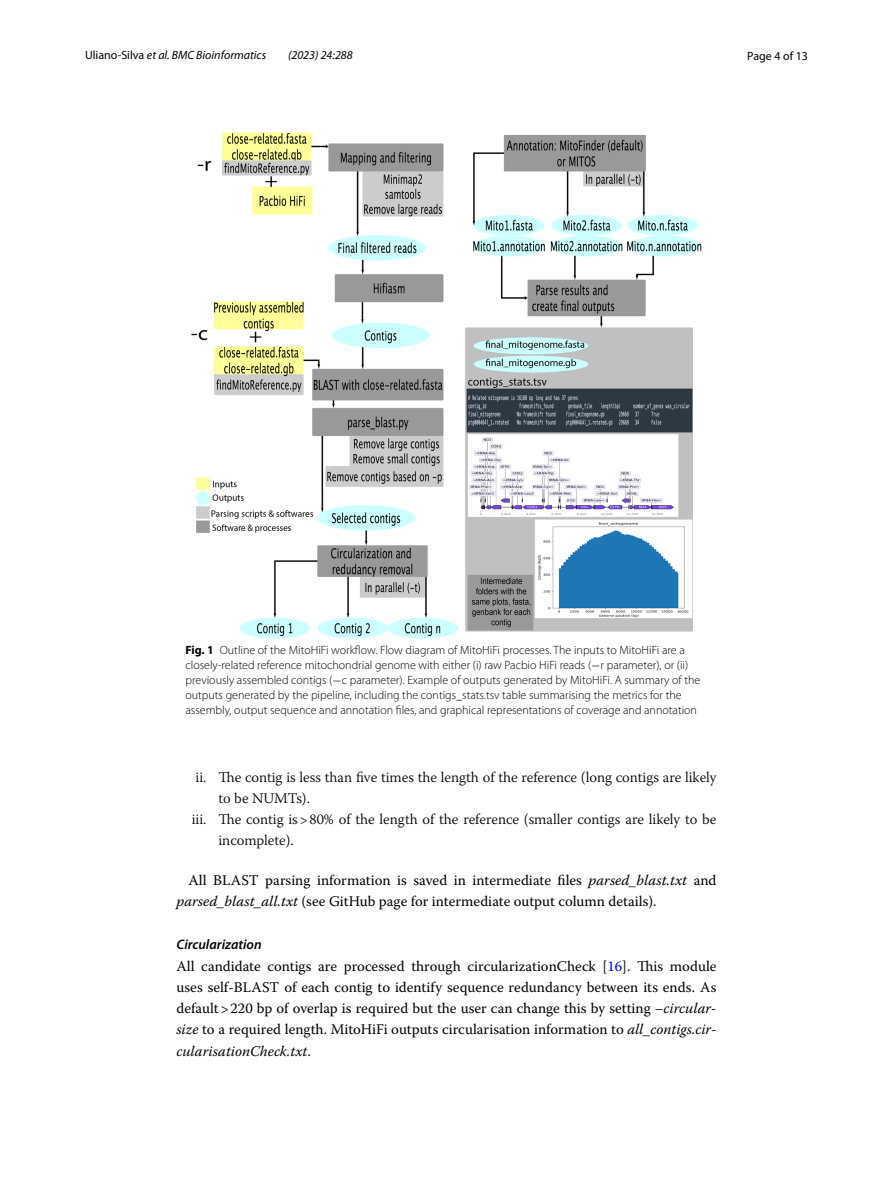
<style>
.page{position:relative;width:893px;height:1187px;background:#fff}
.page>*{position:absolute;margin:0;border:0;box-sizing:border-box;transform-origin:0 0}
.t1{font:14.7px/21.1px "Warnock Pro";color:#000}
.t2{font:300 14.7px "Warnock Pro";color:#000}
.t3{font:italic 600 13.8px "Myriad Pro";color:#000}
.t4{font:300 12px/15px "Myriad Pro";color:#000}
.t5{font:italic 12px "Myriad Pro";color:#000}
.t6{font:12px "Myriad Pro";color:#000}
.s1{font-style:normal}
.s2{font-weight:700}
.s3{font-family:"MTSY";font-weight:400}
.s4{font-style:italic}
.s5{color:#00f}
</style>
<div class="page">
<img style="left:191px;top:133px;width:511px;height:505px">
<p class="t5" style="left:85px;top:48px;width:183px"><span class="s1">Uliano‑Silva</span> et al. BMC Bioinformatics</p>
<p class="t5" style="left:288px;top:48px;width:66px">(2023) 24:288</p>
<p class="t6" style="left:747px;top:48px;width:62px">Page 4 of 13</p>
<p class="t4" style="left:185px;top:642px;width:516px"><span class="s2">Fig. 1</span> Outline of the MitoHiFi workflow. Flow diagram of MitoHiFi processes. The inputs to MitoHiFi are a closely-related reference mitochondrial genome with either (i) raw Pacbio HiFi reads (<span class="s3">−</span>r parameter), or (ii) previously assembled contigs (<span class="s3">−</span>c parameter). Example of outputs generated by MitoHiFi. A summary of the outputs generated by the pipeline, including the contigs_stats.tsv table summarising the metrics for the assembly, output sequence and annotation files, and graphical representations of coverage and annotation</p>
<p class="t2" style="left:196px;top:767px;width:522px">ii. The contig is less than five times the length of the reference (long contigs are likely</p>
<p class="t2" style="left:218px;top:789px;width:93px">to be NUMTs).</p>
<p class="t2" style="left:192px;top:810px;width:526px">iii. The contig is&gt;80% of the length of the reference (smaller contigs are likely to be</p>
<p class="t2" style="left:218px;top:831px;width:77px">incomplete).</p>
<p class="t1" style="left:176px;top:869px;width:541px;text-indent:12px">All BLAST parsing information is saved in intermediate files <span class="s4">parsed_blast.txt</span> and <span class="s4">parsed_blast_all.txt</span> (see GitHub page for intermediate output column details).</p>
<p class="t3" style="left:176px;top:935px;width:87px">Circularization</p>
<p class="t1" style="left:176px;top:954px;width:542px;text-align:justify">All candidate contigs are processed through circularizationCheck [<span class="s5">16</span>]. This module uses self-BLAST of each contig to identify sequence redundancy between its ends. As default&gt;220 bp of overlap is required but the user can change this by setting <span class="s4">–circular&shy;size</span> to a required length. MitoHiFi outputs circularisation information to <span class="s4">all_contigs.cir&shy;cularisationCheck.txt</span>.</p>
</div>
